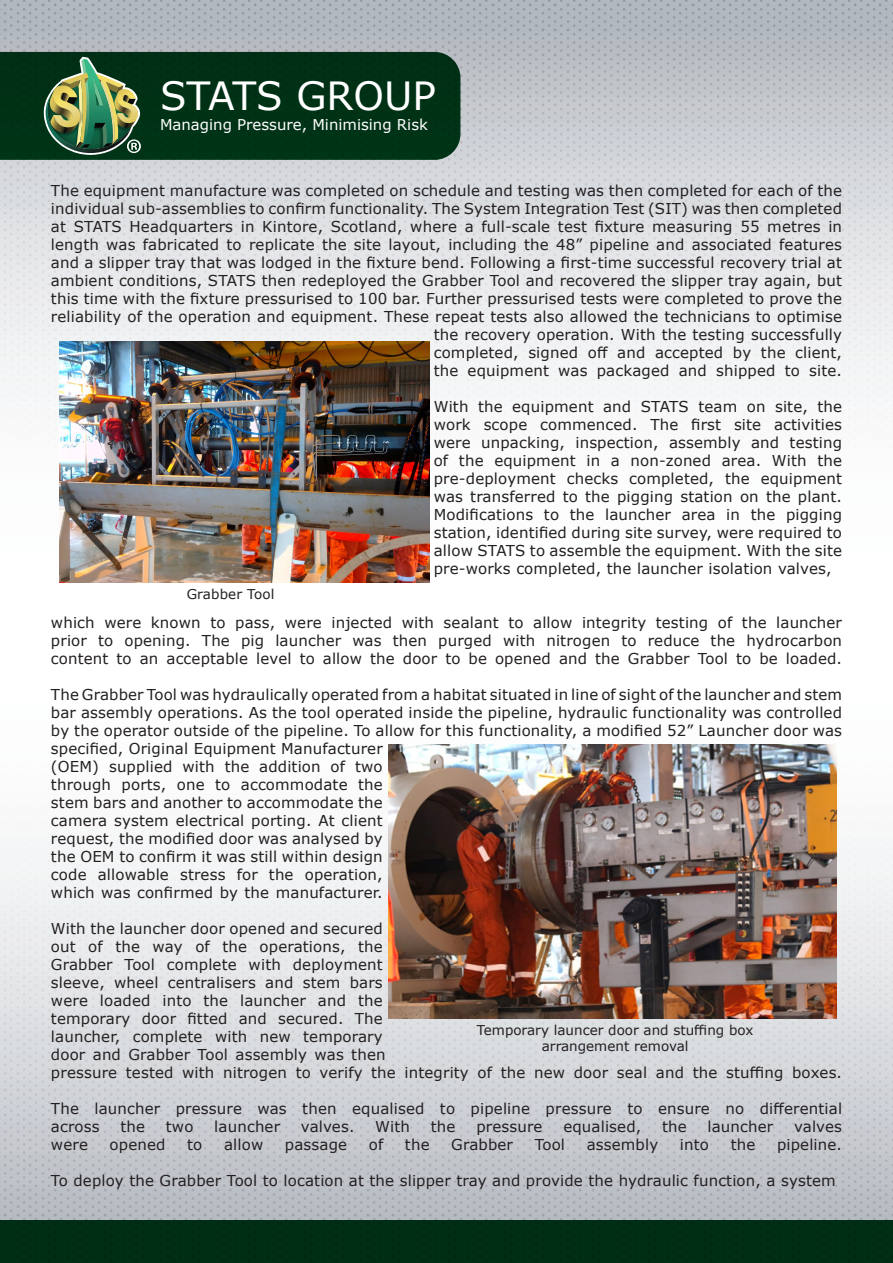
<style>
.page{position:relative;width:893px;height:1263px;background:#fff}
.page>*{position:absolute;margin:0;border:0;box-sizing:border-box;transform-origin:0 0}
.t1{font:38.85px "Verdana";color:#fff}
.t2{font:15px/18px "Verdana";letter-spacing:.01em;color:#231f20}
.t3{font:14.85px "Verdana";color:#fff}
.t4{font:13.5px "Verdana";color:#231f20}
</style>
<div class="page">
<div style="left:0;top:0;width:893px;height:617px;background:linear-gradient(to bottom,#b8bdc3,#fff)"></div>
<svg style="left:0;top:744px;width:893px;height:476px"></svg>
<div style="left:0;top:1220px;width:893px;height:43px;background:#002e14"></div>
<div style="left:0;top:52px;width:460px;height:108px;background:#003216"></div>
<img style="left:44px;top:57px;width:97px;height:98px">
<img style="left:60px;top:341px;width:369px;height:242px">
<img style="left:389px;top:744px;width:448px;height:274px">
<h1 class="t1" style="left:160px;top:69px;width:277px">STATS GROUP</h1>
<p class="t3" style="left:160px;top:115px;width:269px">Managing Pressure, Minimising Risk</p>
<p class="t2" style="left:51px;top:181px;width:793px;text-align:right">The equipment manufacture was completed on schedule and testing was then completed for each of the individual sub-assemblies to confirm functionality. The System Integration Test (SIT) was then completed at STATS Headquarters in Kintore, Scotland, where a full-scale test fixture measuring 55 metres in length was fabricated to replicate the site layout, including the 48” pipeline and associated features and a slipper tray that was lodged in the fixture bend. Following a first-time successful recovery trial at ambient conditions, STATS then redeployed the Grabber Tool and recovered the slipper tray again, but this time with the fixture pressurised to 100 bar. Further pressurised tests were completed to prove the reliability of the operation and equipment. These repeat tests also allowed the technicians to optimise the recovery operation. With the testing successfully<br>completed, signed off and accepted by the client,<br>the equipment was packaged and shipped to site.</p>
<p class="t2" style="left:434px;top:397px;width:410px;text-align:justify">With the equipment and STATS team on site, the work scope commenced. The first site activities were unpacking, inspection, assembly and testing of the equipment in a non-zoned area. With the pre-deployment checks completed, the equipment was transferred to the pigging station on the plant.<br>Modifications to the launcher area in the pigging station, identified during site survey, were required to allow STATS to assemble the equipment. With the site pre-works completed, the launcher isolation valves,</p>
<p class="t2" style="left:51px;top:613px;width:793px;text-align:justify">which were known to pass, were injected with sealant to allow integrity testing of the launcher prior to opening. The pig launcher was then purged with nitrogen to reduce the hydrocarbon content to an acceptable level to allow the door to be opened and the Grabber Tool to be loaded.</p>
<p class="t2" style="left:51px;top:685px;width:793px">The Grabber Tool was hydraulically operated from a habitat situated in line of sight of the launcher and stem bar assembly operations. As the tool operated inside the pipeline, hydraulic functionality was controlled by the operator outside of the pipeline. To allow for this functionality, a modified 52” Launcher door was specified, Original Equipment Manufacturer<br>(OEM) supplied with the addition of two<br>through ports, one to accommodate the<br>stem bars and another to accommodate the<br>camera system electrical porting. At client<br>request, the modified door was analysed by<br>the OEM to confirm it was still within design<br>code allowable stress for the operation,<br>which was confirmed by the manufacturer.</p>
<p class="t2" style="left:51px;top:919px;width:793px">With the launcher door opened and secured<br>out of the way of the operations, the<br>Grabber Tool complete with deployment<br>sleeve, wheel centralisers and stem bars<br>were loaded into the launcher and the<br>temporary door fitted and secured. The<br>launcher, complete with new temporary<br>door and Grabber Tool assembly was then<br>pressure tested with nitrogen to verify the integrity of the new door seal and the stuffing boxes.</p>
<p class="t2" style="left:51px;top:1099px;width:793px">The launcher pressure was then equalised to pipeline pressure to ensure no differential across</p>
<p class="t4" style="left:187px;top:584px;width:89px">Grabber Tool</p>
<p class="t4" style="left:477px;top:1021px;width:278px">Temporary launcer door and stuffing box</p>
<p class="t4" style="left:542px;top:1037px;width:148px">arrangement removal</p>
<p class="t2" style="left:120px;top:1117px;width:26px">the</p>
<p class="t2" style="left:166px;top:1117px;width:29px">two</p>
<p class="t2" style="left:214px;top:1117px;width:67px">launcher</p>
<p class="t2" style="left:301px;top:1117px;width:55px">valves.</p>
<p class="t2" style="left:375px;top:1117px;width:36px">With</p>
<p class="t2" style="left:431px;top:1117px;width:26px">the</p>
<p class="t2" style="left:476px;top:1117px;width:68px">pressure</p>
<p class="t2" style="left:563px;top:1117px;width:79px">equalised,</p>
<p class="t2" style="left:662px;top:1117px;width:26px">the</p>
<p class="t2" style="left:707px;top:1117px;width:67px">launcher</p>
<p class="t2" style="left:794px;top:1117px;width:49px">valves</p>
<p class="t2" style="left:51px;top:1135px;width:39px">were</p>
<p class="t2" style="left:110px;top:1135px;width:57px">opened</p>
<p class="t2" style="left:187px;top:1135px;width:17px">to</p>
<p class="t2" style="left:224px;top:1135px;width:41px">allow</p>
<p class="t2" style="left:285px;top:1135px;width:64px">passage</p>
<p class="t2" style="left:369px;top:1135px;width:16px">of</p>
<p class="t2" style="left:405px;top:1135px;width:26px">the</p>
<p class="t2" style="left:451px;top:1135px;width:63px">Grabber</p>
<p class="t2" style="left:535px;top:1135px;width:32px">Tool</p>
<p class="t2" style="left:587px;top:1135px;width:73px">assembly</p>
<p class="t2" style="left:680px;top:1135px;width:31px">into</p>
<p class="t2" style="left:731px;top:1135px;width:26px">the</p>
<p class="t2" style="left:777px;top:1135px;width:67px">pipeline.</p>
<p class="t2" style="left:51px;top:1171px;width:786px">To deploy the Grabber Tool to location at the slipper tray and provide the hydraulic function, a system</p>
</div>
